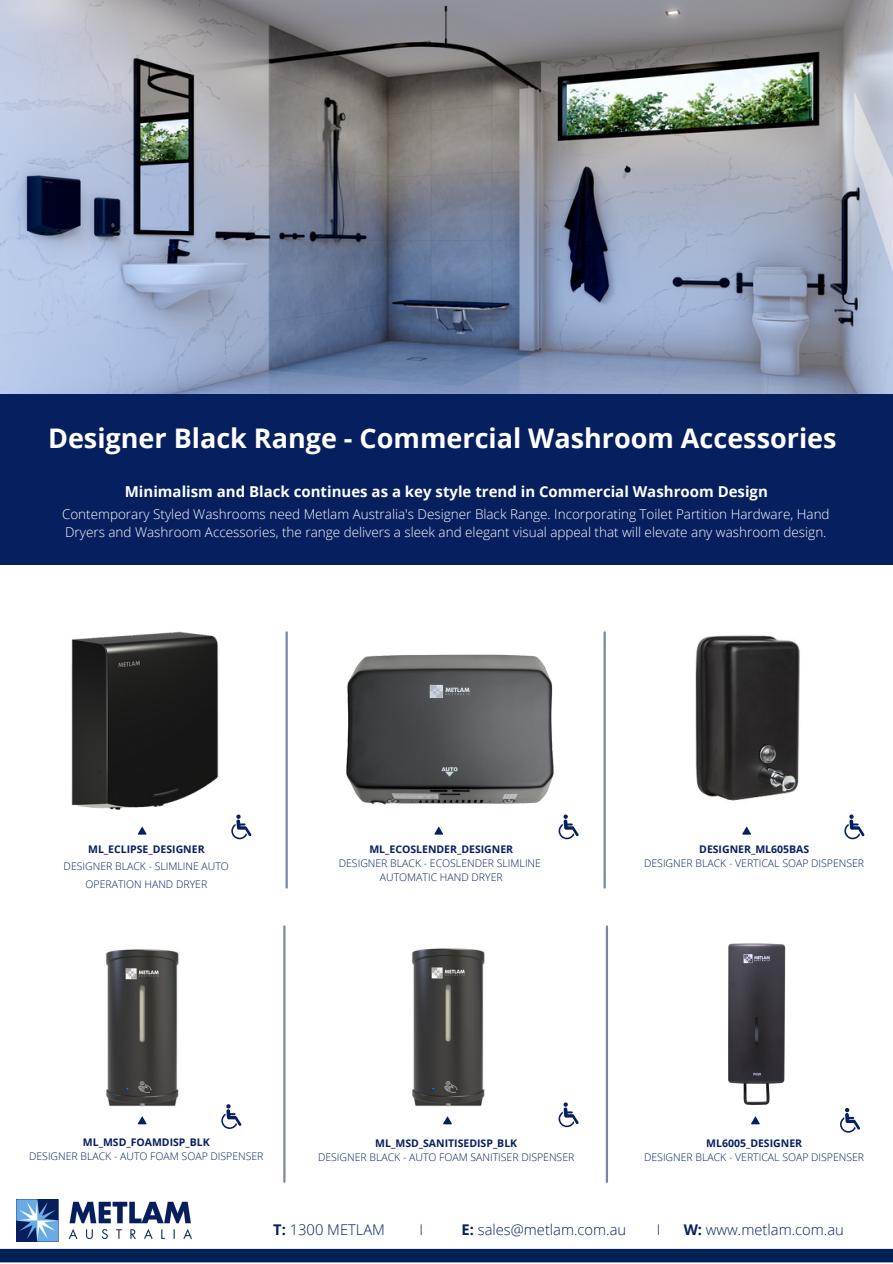
<style>
.page{position:relative;width:893px;height:1264px;background:#fff}
.page>*{position:absolute;margin:0;border:0;box-sizing:border-box;transform-origin:0 0}
.t1{font:700 27px "Open Sans";color:#fff}
.t2{font:700 15px "Open Sans";color:#fff}
.t3{font:300 14.7px "Open Sans";color:#061f5e}
.t4{font:300 13.5px/18px "Open Sans";color:#fff}
.t5{font:300 10.5px/17.5px "Open Sans";color:#061f5e;text-align:center}
.t6{font:700 10.5px "Open Sans";color:#061f5e}
.s1{font-weight:700}
</style>
<div class="page">
<img style="left:0;top:0;width:892px;height:394px">
<div style="left:0;top:394px;width:892px;height:170px;background:#061f5e"></div>
<div style="left:0;top:1248px;width:892px;height:14px;background:#002156"></div>
<img style="left:16px;top:1199px;width:175px;height:42px">
<img style="left:71px;top:631px;width:148px;height:179px">
<hr style="left:285px;top:632px;width:3px;height:255px;background:#002156">
<svg style="left:138px;top:826px;width:9px;height:8px"></svg>
<hr style="left:283px;top:926px;width:2px;height:255px;background:#002156">
<svg style="left:138px;top:1116px;width:9px;height:8px"></svg>
<hr style="left:603px;top:632px;width:2px;height:255px;background:#002156">
<hr style="left:605px;top:926px;width:3px;height:255px;background:#002156">
<svg style="left:434px;top:826px;width:9px;height:8px"></svg>
<svg style="left:742px;top:826px;width:9px;height:8px"></svg>
<svg style="left:443px;top:1116px;width:9px;height:8px"></svg>
<svg style="left:751px;top:1116px;width:8px;height:8px"></svg>
<svg style="left:558px;top:814px;width:20px;height:25px"></svg>
<svg style="left:844px;top:814px;width:20px;height:25px"></svg>
<svg style="left:558px;top:1102px;width:20px;height:25px"></svg>
<svg style="left:231px;top:814px;width:20px;height:25px"></svg>
<img style="left:346px;top:654px;width:208px;height:151px">
<img style="left:695px;top:635px;width:105px;height:166px">
<img style="left:106px;top:949px;width:73px;height:158px">
<img style="left:412px;top:948px;width:73px;height:159px">
<img style="left:728px;top:943px;width:58px;height:162px">
<svg style="left:221px;top:1104px;width:20px;height:24px"></svg>
<svg style="left:840px;top:1108px;width:20px;height:24px"></svg>
<p class="t1" style="left:48px;top:419px;width:790px">Designer Black Range - Commercial Washroom Accessories</p>
<p class="t2" style="left:125px;top:481px;width:644px">Minimalism and Black continues as a key style trend in Commercial Washroom Design</p>
<p class="t4" style="left:62px;top:504px;width:769px">Contemporary Styled Washrooms need Metlam Australia's Designer Black Range. Incorporating Toilet Partition Hardware, Hand<br>Dryers and Washroom Accessories, the range delivers a sleek and elegant visual appeal that will elevate any washroom design.</p>
<p class="t6" style="left:88px;top:841px;width:118px">ML_ECLIPSE_DESIGNER</p>
<p class="t5" style="left:64px;top:857px;width:167px">DESIGNER BLACK - SLIMLINE AUTO<br>OPERATION HAND DRYER</p>
<p class="t6" style="left:369px;top:841px;width:145px">ML_ECOSLENDER_DESIGNER</p>
<p class="t5" style="left:339px;top:854px;width:204px">DESIGNER BLACK - ECOSLENDER SLIMLINE</p>
<p class="t5" style="left:380px;top:868px;width:124px">AUTOMATIC HAND DRYER</p>
<p class="t6" style="left:699px;top:841px;width:111px">DESIGNER_ML605BAS</p>
<p class="t5" style="left:644px;top:854px;width:221px">DESIGNER BLACK - VERTICAL SOAP DISPENSER</p>
<p class="t6" style="left:83px;top:1134px;width:128px">ML_MSD_FOAMDISP_BLK</p>
<p class="t5" style="left:29px;top:1146px;width:236px">DESIGNER BLACK - AUTO FOAM SOAP DISPENSER</p>
<p class="t6" style="left:375px;top:1135px;width:143px">ML_MSD_SANITISEDISP_BLK</p>
<p class="t5" style="left:318px;top:1148px;width:258px">DESIGNER BLACK - AUTO FOAM SANITISER DISPENSER</p>
<p class="t6" style="left:706px;top:1135px;width:97px">ML6005_DESIGNER</p>
<p class="t5" style="left:644px;top:1148px;width:221px">DESIGNER BLACK - VERTICAL SOAP DISPENSER</p>
<p class="t3" style="left:273px;top:1218px;width:113px"><span class="s1">T:</span> 1300 METLAM</p>
<p class="t3" style="left:419px;top:1218px;width:5px">I</p>
<p class="t3" style="left:461px;top:1218px;width:166px"><span class="s1">E:</span> sales@metlam.com.au</p>
<p class="t3" style="left:657px;top:1218px;width:5px">I</p>
<p class="t3" style="left:683px;top:1218px;width:162px"><span class="s1">W:</span> www.metlam.com.au</p>
</div>
